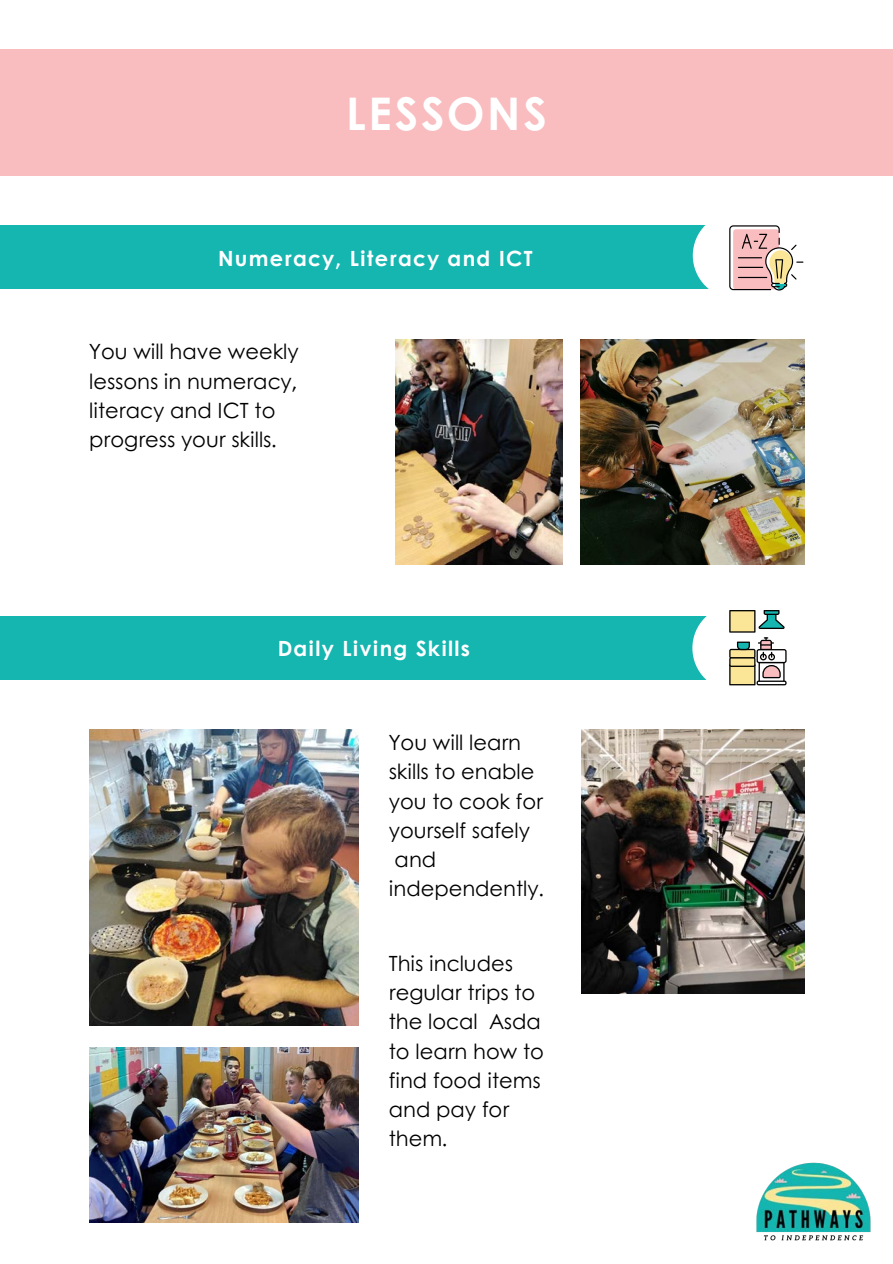
<style>
.page{position:relative;width:893px;height:1264px;background:#fff}
.page>*{position:absolute;margin:0;border:0;box-sizing:border-box;transform-origin:0 0}
.t1{font:700 45px "Century Gothic";letter-spacing:.06em;color:#fff}
.t2{font:21px/29.2px "Century Gothic";color:#000}
.t3{font:700 21px "Century Gothic";letter-spacing:.06em;color:#fff}
</style>
<div class="page">
<div style="left:0;top:49px;width:892px;height:127px;background:#f9bdc0"></div>
<div style="left:0;top:225px;width:753px;height:64px;background:#15b5b0"></div>
<img style="left:580px;top:339px;width:224px;height:225px">
<div style="left:0;top:616px;width:753px;height:63px;background:#15b5b0"></div>
<img style="left:396px;top:339px;width:166px;height:225px">
<img style="left:89px;top:1047px;width:269px;height:175px">
<img style="left:89px;top:729px;width:269px;height:296px">
<img style="left:581px;top:729px;width:223px;height:265px">
<img style="left:756px;top:1162px;width:115px;height:79px">
<div style="left:692px;top:212px;width:87px;height:86px;background:#fff;border-radius:50%"></div>
<svg style="left:729px;top:225px;width:74px;height:65px"></svg>
<div style="left:692px;top:605px;width:86px;height:86px;background:#fff;border-radius:50%"></div>
<svg style="left:729px;top:610px;width:57px;height:75px"></svg>
<p class="t1" style="left:346px;top:80px;width:202px">LESSONS</p>
<p class="t3" style="left:218px;top:242px;width:316px">Numeracy, Literacy and ICT</p>
<p class="t2" style="left:89px;top:336px;width:211px">You will have weekly lessons in numeracy, literacy and ICT to progress your skills.</p>
<p class="t3" style="left:278px;top:633px;width:194px">Daily Living Skills</p>
<p class="t2" style="left:389px;top:727px;width:157px">You will learn skills to enable you to cook for yourself safely and independently.</p>
<p class="t2" style="left:389px;top:947px;width:157px">This includes regular trips to the local Asda to learn how to find food items and pay for them.</p>
</div>
